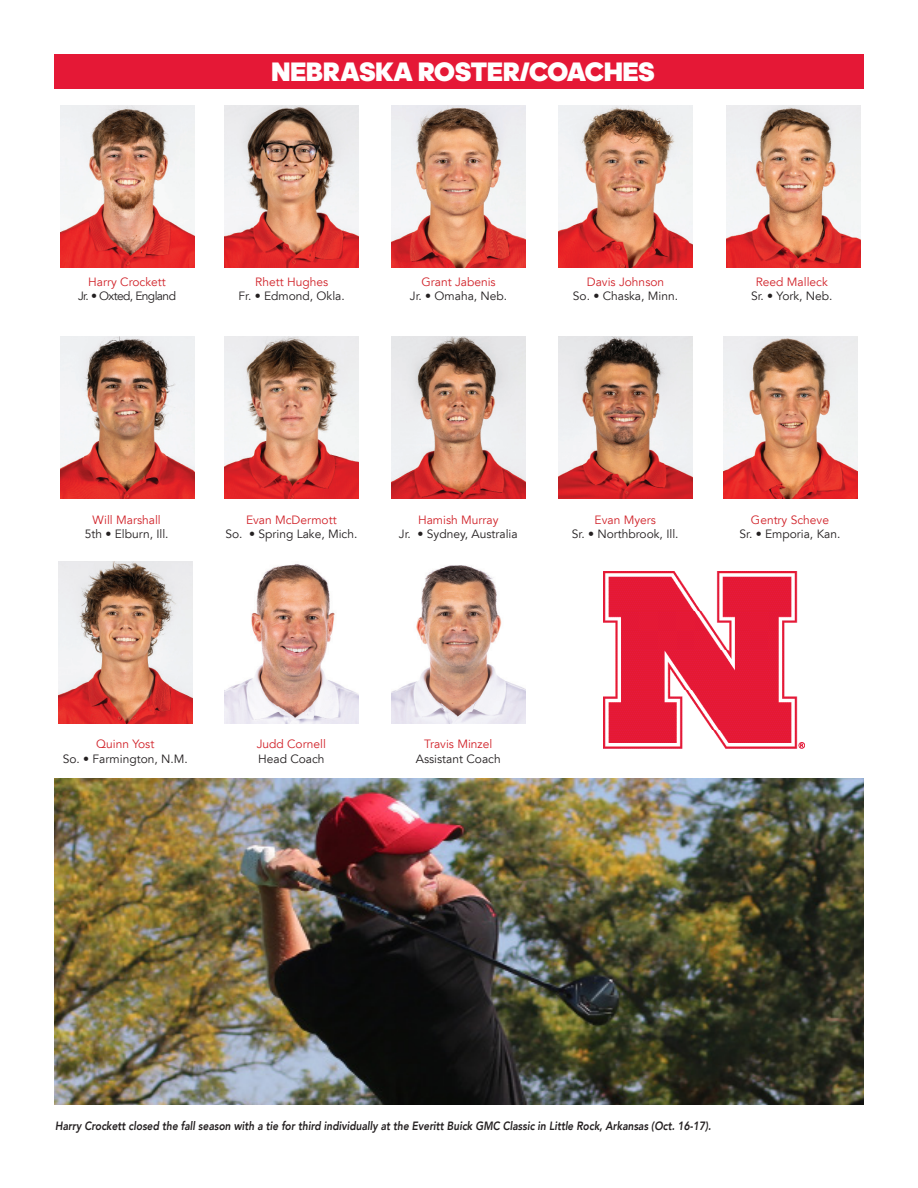
<style>
.page{position:relative;width:918px;height:1188px;background:#fff}
.page>*{position:absolute;margin:0;border:0;box-sizing:border-box;transform-origin:0 0}
.t1{font:900 27px "adineue PRO";color:#fff}
.t2{font:12px "Avenir LT Std";color:#231f20}
.t3{font:12px "Avenir LT Std";color:#d1232a}
.t4{font:italic 800 12px "Avenir LT Std";color:#231f20;scale:.85 1}
.t5{font:12px "Avenir LT Std";letter-spacing:-.05em;color:#231f20}
</style>
<div class="page">
<div style="left:54px;top:55px;width:809px;height:34px;background:#e51836"></div>
<img style="left:60px;top:106px;width:134px;height:162px">
<img style="left:225px;top:106px;width:134px;height:162px">
<img style="left:392px;top:106px;width:134px;height:162px">
<img style="left:558px;top:106px;width:135px;height:162px">
<img style="left:726px;top:106px;width:134px;height:162px">
<img style="left:60px;top:337px;width:134px;height:162px">
<img style="left:225px;top:337px;width:134px;height:162px">
<img style="left:392px;top:337px;width:134px;height:162px">
<img style="left:559px;top:337px;width:134px;height:162px">
<img style="left:723px;top:337px;width:134px;height:162px">
<img style="left:59px;top:562px;width:134px;height:162px">
<img style="left:225px;top:564px;width:134px;height:160px">
<img style="left:392px;top:565px;width:134px;height:159px">
<img style="left:54px;top:779px;width:810px;height:326px">
<img style="left:604px;top:571px;width:201px;height:178px">
<p class="t1" style="left:272px;top:55px;width:385px">NEBRASKA ROSTER/COACHES</p>
<p class="t3" style="left:88px;top:275px;width:79px">Harry Crockett</p>
<p class="t5" style="left:78px;top:289px;width:99px">Jr. • Oxted, England</p>
<p class="t3" style="left:255px;top:275px;width:74px">Rhett Hughes</p>
<p class="t2" style="left:239px;top:289px;width:108px">Fr. • Edmond, Okla.</p>
<p class="t3" style="left:422px;top:275px;width:76px">Grant Jabenis</p>
<p class="t2" style="left:410px;top:289px;width:99px">Jr. • Omaha, Neb.</p>
<p class="t3" style="left:587px;top:275px;width:79px">Davis Johnson</p>
<p class="t2" style="left:573px;top:289px;width:107px">So. • Chaska, Minn.</p>
<p class="t3" style="left:756px;top:275px;width:74px">Reed Malleck</p>
<p class="t2" style="left:751px;top:289px;width:83px">Sr. • York, Neb.</p>
<p class="t3" style="left:93px;top:513px;width:70px">Will Marshall</p>
<p class="t2" style="left:85px;top:527px;width:85px">5th • Elburn, Ill.</p>
<p class="t3" style="left:246px;top:513px;width:92px">Evan McDermott</p>
<p class="t2" style="left:225px;top:527px;width:134px">So. • Spring Lake, Mich.</p>
<p class="t3" style="left:418px;top:513px;width:82px">Hamish Murray</p>
<p class="t2" style="left:399px;top:527px;width:120px">Jr. • Sydney, Australia</p>
<p class="t3" style="left:595px;top:513px;width:63px">Evan Myers</p>
<p class="t2" style="left:572px;top:527px;width:108px">Sr. • Northbrook, Ill.</p>
<p class="t3" style="left:751px;top:513px;width:80px">Gentry Scheve</p>
<p class="t2" style="left:740px;top:527px;width:102px">Sr. • Emporia, Kan.</p>
<p class="t3" style="left:96px;top:737px;width:60px">Quinn Yost</p>
<p class="t2" style="left:63px;top:752px;width:127px">So. • Farmington, N.M.</p>
<p class="t3" style="left:257px;top:737px;width:71px">Judd Cornell</p>
<p class="t2" style="left:258px;top:752px;width:68px">Head Coach</p>
<p class="t3" style="left:424px;top:737px;width:70px">Travis Minzel</p>
<p class="t2" style="left:416px;top:752px;width:86px">Assistant Coach</p>
<p class="t4" style="left:55px;top:1118px;width:773px">Harry Crockett closed the fall season with a tie for third individually at the Everitt Buick GMC Classic in Little Rock, Arkansas (Oct. 16-17).</p>
</div>
